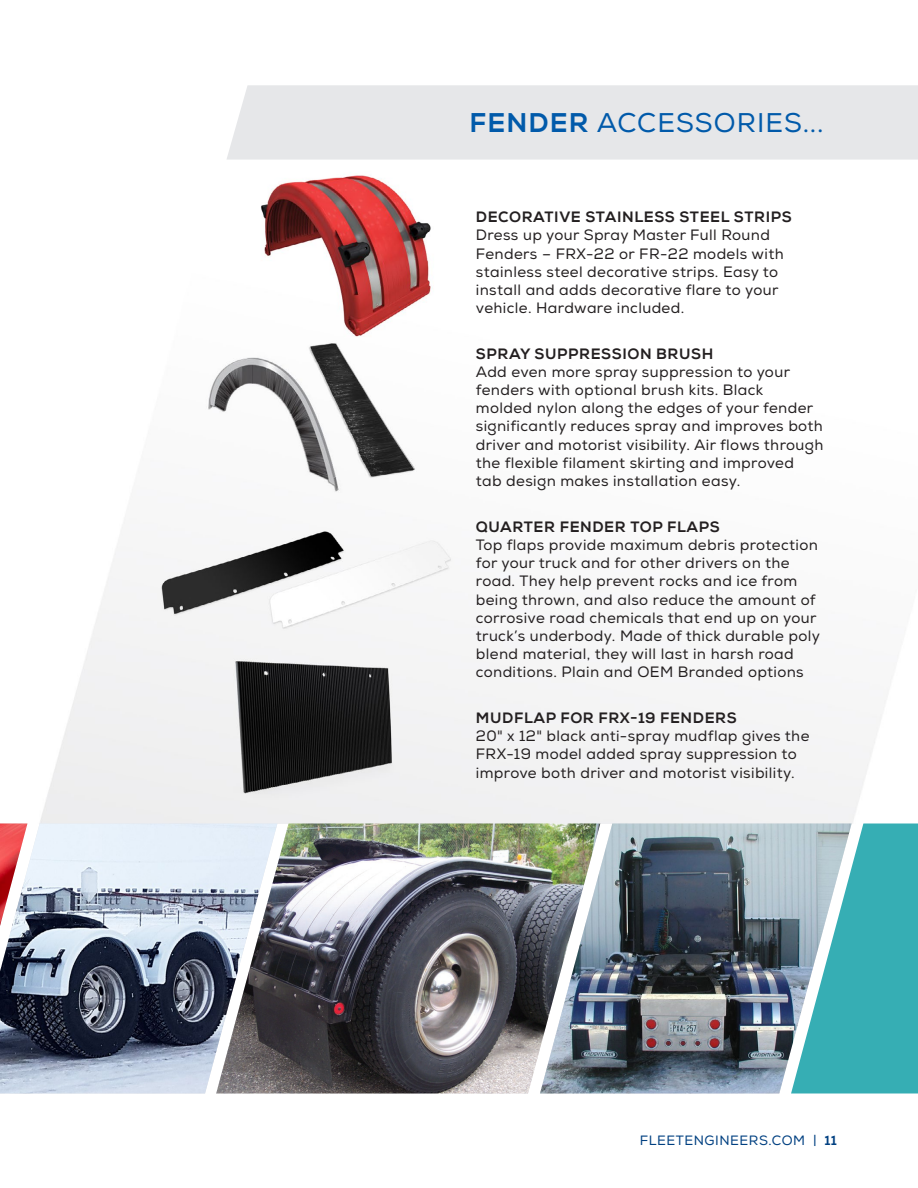
<style>
.page{position:relative;width:918px;height:1188px;background:#fff}
.page>*{position:absolute;margin:0;border:0;box-sizing:border-box;transform-origin:0 0}
.t1{font:27px "Nexa";letter-spacing:.04em;color:#015aaa}
.t2{font:15px/18.3px "Nexa";letter-spacing:.025em;color:#231f20}
.t3{font:800 15px "Nexa";letter-spacing:.04em;color:#231f20}
.t4{font:13.5px "Nexa";letter-spacing:.04em;color:#014081}
.s1{font-weight:800}
</style>
<div class="page">
<img style="left:0;top:175px;width:918px;height:649px">
<div style="left:852px;top:824px;width:66px;height:270px;background:#36aeb4"></div>
<div style="left:227px;top:85px;width:691px;height:75px;background:#e6e7e9"></div>
<img style="left:0;top:824px;width:216px;height:270px">
<img style="left:216px;top:824px;width:324px;height:270px">
<img style="left:540px;top:824px;width:312px;height:269px">
<p class="t1" style="left:469px;top:106px;width:356px"><span class="s1">FENDER</span> ACCESSORIES...</p>
<p class="t3" style="left:476px;top:208px;width:317px">DECORATIVE STAINLESS STEEL STRIPS</p>
<p class="t2" style="left:476px;top:226px;width:309px">Dress up your Spray Master Full Round Fenders – FRX-22 or FR-22 models with stainless steel decorative strips. Easy to install and adds decorative flare to your vehicle. Hardware included.</p>
<p class="t3" style="left:476px;top:344px;width:239px">SPRAY SUPPRESSION BRUSH</p>
<p class="t2" style="left:476px;top:363px;width:349px">Add even more spray suppression to your fenders with optional brush kits. Black<br>molded nylon along the edges of your fender significantly reduces spray and improves both driver and motorist visibility. Air flows through the flexible filament skirting and improved tab design makes installation easy.</p>
<p class="t3" style="left:476px;top:517px;width:245px">QUARTER FENDER TOP FLAPS</p>
<p class="t2" style="left:476px;top:536px;width:346px">Top flaps provide maximum debris protection for your truck and for other drivers on the road. They help prevent rocks and ice from being thrown, and also reduce the amount of corrosive road chemicals that end up on your truck’s underbody. Made of thick durable poly blend material, they will last in harsh road conditions. Plain and OEM Branded options</p>
<p class="t3" style="left:476px;top:708px;width:262px">MUDFLAP FOR FRX-19 FENDERS</p>
<p class="t2" style="left:476px;top:727px;width:335px">20" x 12" black anti-spray mudflap gives the<br>FRX-19 model added spray suppression to improve both driver and motorist visibility.</p>
<p class="t4" style="left:640px;top:1133px;width:199px">FLEETENGINEERS.COM | <span class="s1">11</span></p>
</div>
